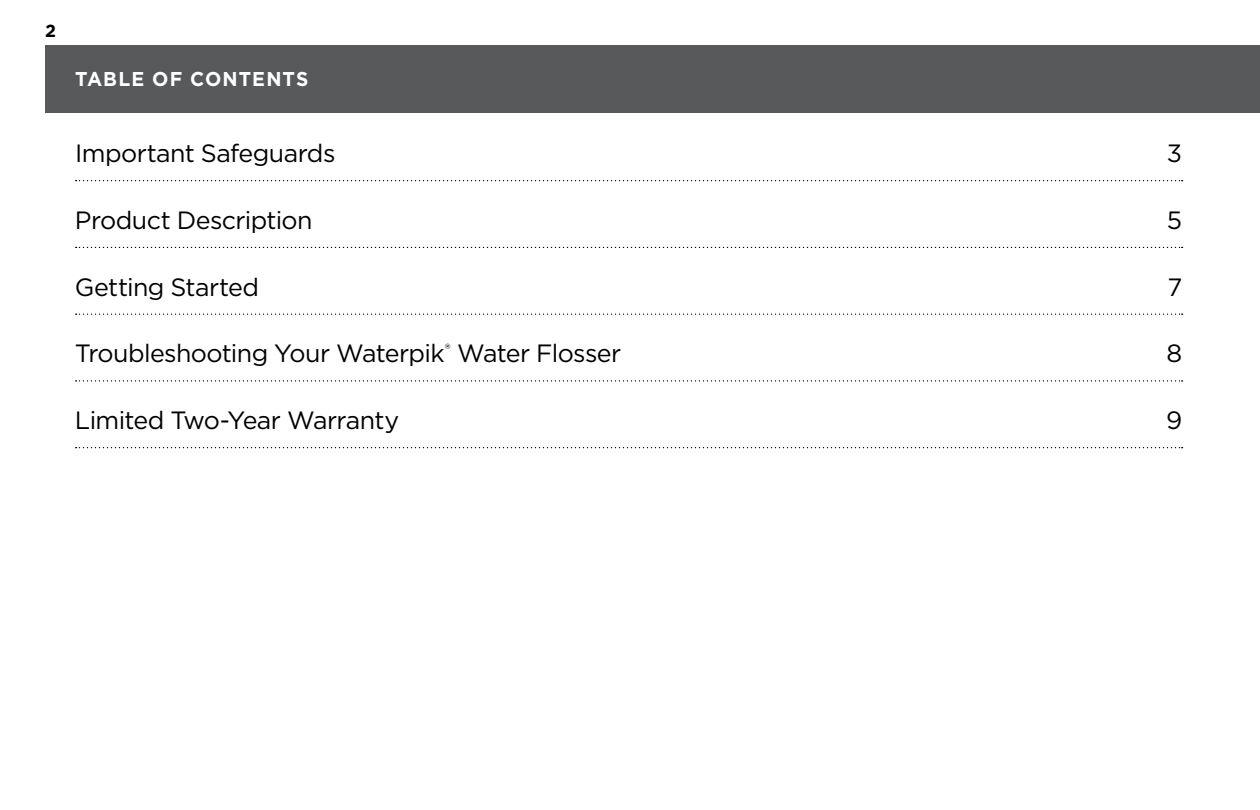
<style>
.page{position:relative;width:1260px;height:810px;background:#fff}
.page>*{position:absolute;margin:0;border:0;box-sizing:border-box;transform-origin:0 0}
.t1{font:25px "Gotham";letter-spacing:-.025em;color:#000}
.t2{font:700 20px "Gotham";letter-spacing:.055em;color:#fff;scale:.96 1}
.t3{font:700 17.5px "Gotham";color:#000}
</style>
<div class="page">
<div style="left:45px;top:45px;width:1215px;height:67px;background:#58595b"></div>
<svg style="left:76px;top:180px;width:1107px;height:1px"></svg>
<svg style="left:76px;top:247px;width:1107px;height:1px"></svg>
<svg style="left:76px;top:314px;width:1107px;height:1px"></svg>
<svg style="left:76px;top:380px;width:1107px;height:2px"></svg>
<svg style="left:76px;top:447px;width:1107px;height:1px"></svg>
<p class="t3" style="left:45px;top:21px;width:12px">2</p>
<p class="t2" style="left:75px;top:67px;width:245px">TABLE OF CONTENTS</p>
<p class="t1" style="left:75px;top:137px;width:262px">Important Safeguards</p>
<p class="t1" style="left:1167px;top:137px;width:17px">3</p>
<p class="t1" style="left:75px;top:204px;width:239px">Product Description</p>
<p class="t1" style="left:1167px;top:204px;width:17px">5</p>
<p class="t1" style="left:75px;top:271px;width:185px">Getting Started</p>
<p class="t1" style="left:1167px;top:271px;width:16px">7</p>
<p class="t1" style="left:75px;top:337px;width:548px">Troubleshooting Your Waterpik<sup>®</sup> Water Flosser</p>
<p class="t1" style="left:1167px;top:337px;width:17px">8</p>
<p class="t1" style="left:75px;top:404px;width:326px">Limited Two-Year Warranty</p>
<p class="t1" style="left:1166px;top:404px;width:18px">9</p>
</div>
